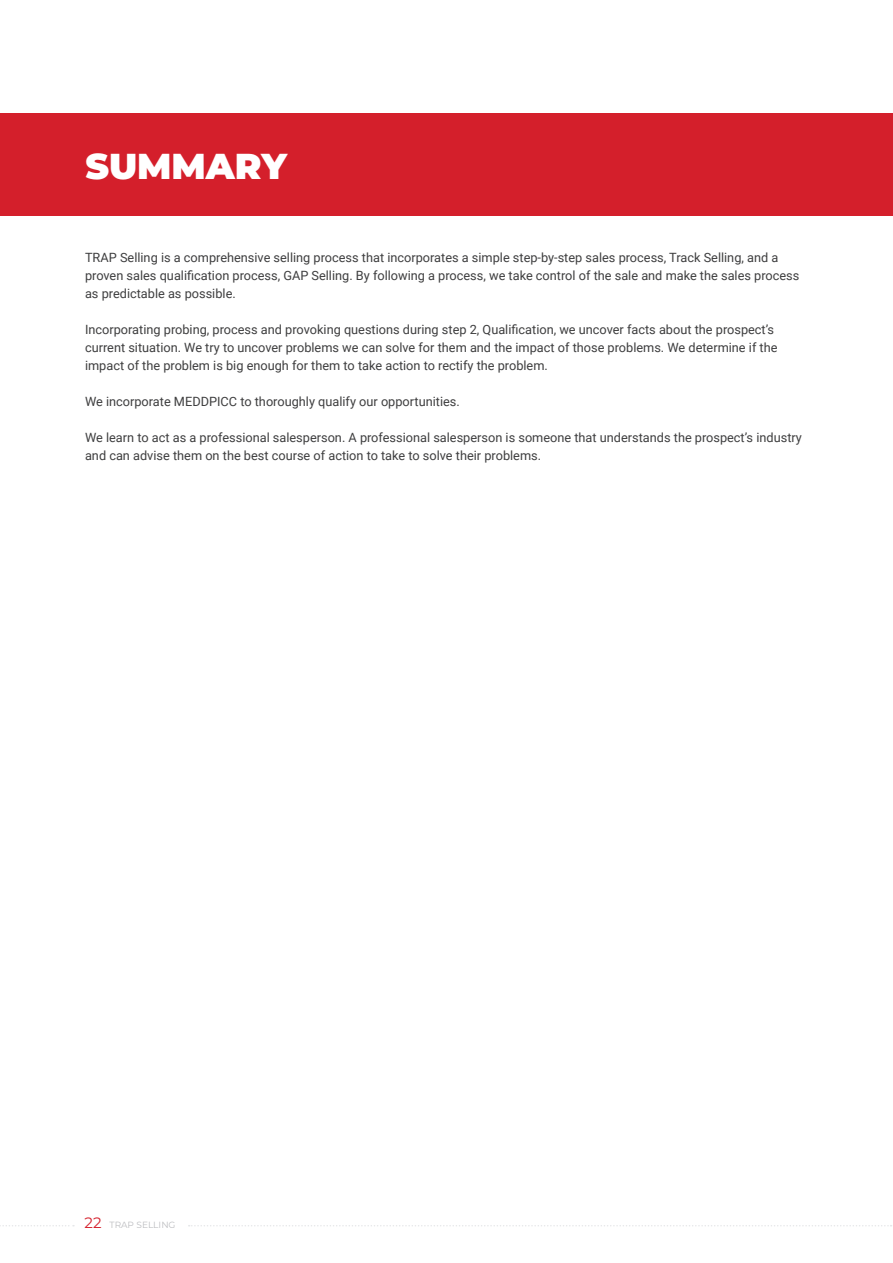
<style>
.page{position:relative;width:893px;height:1263px;background:#fff}
.page>*{position:absolute;margin:0;border:0;box-sizing:border-box;transform-origin:0 0}
.Sub_Title_White{font:900 36px "Montserrat";color:#fff}
.Body_Text_9_px_Left{font:12.75px/18px "Roboto";color:#3e3e3f}
.t1{font:9px "Montserrat";color:#bcbdc0}
.s1{font-size:15px;color:#d41f2b}
</style>
<div class="page">
<div style="left:0;top:114px;width:893px;height:102px;background:#d41f2b"></div>
<svg style="left:189px;top:1225px;width:703px;height:1px"></svg>
<svg style="left:0;top:1225px;width:74px;height:1px"></svg>
<p class="Sub_Title_White" style="left:85px;top:139px;width:203px">SUMMARY</p>
<p class="Body_Text_9_px_Left" style="left:85px;top:247px;width:716px">TRAP Selling is a comprehensive selling process that incorporates a simple step-by-step sales process, Track Selling, and a proven sales qualification process, GAP Selling. By following a process, we take control of the sale and make the sales process as predictable as possible.</p>
<p class="Body_Text_9_px_Left" style="left:85px;top:319px;width:694px">Incorporating probing, process and provoking questions during step 2, Qualification, we uncover facts about the prospect’s current situation. We try to uncover problems we can solve for them and the impact of those problems. We determine if the impact of the problem is big enough for them to take action to rectify the problem.</p>
<p class="Body_Text_9_px_Left" style="left:85px;top:391px;width:376px">We incorporate MEDDPICC to thoroughly qualify our opportunities.</p>
<p class="Body_Text_9_px_Left" style="left:85px;top:427px;width:718px">We learn to act as a professional salesperson. A professional salesperson is someone that understands the prospect’s industry and can advise them on the best course of action to take to solve their problems.</p>
<p class="t1" style="left:85px;top:1219px;width:92px"><span class="s1">22</span> TRAP SELLING</p>
</div>
